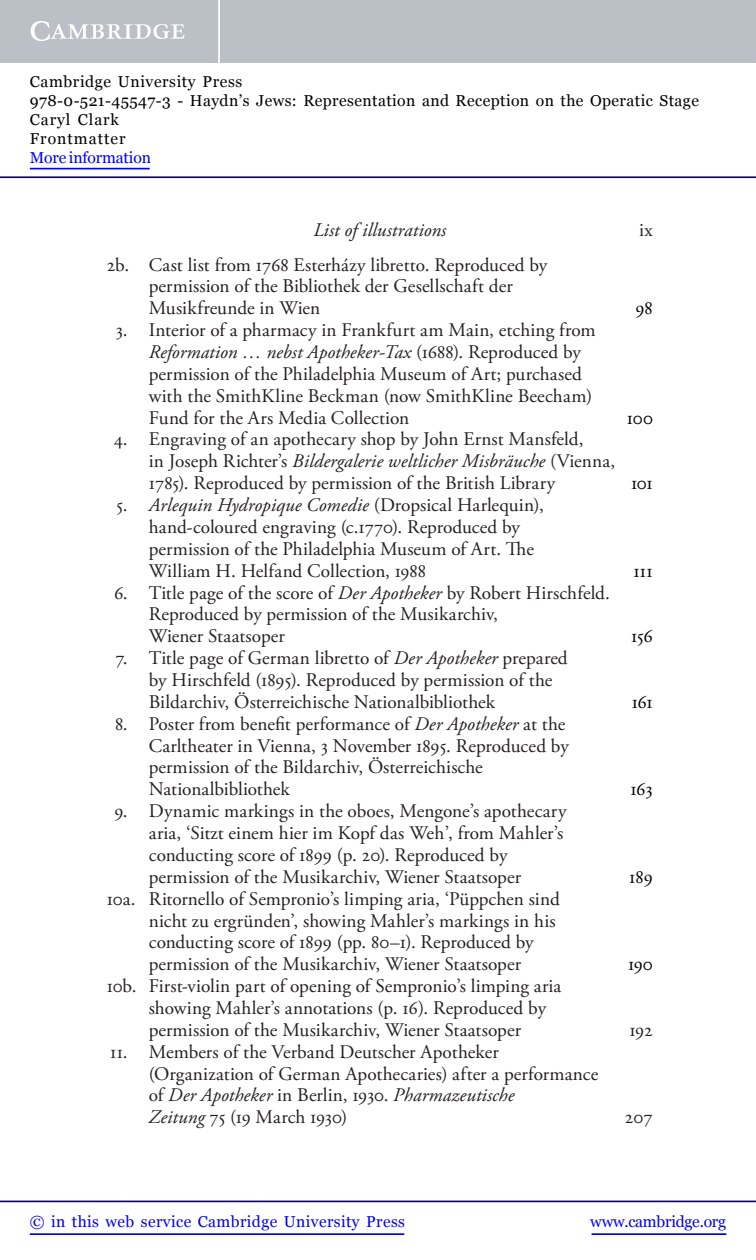
<style>
.page{position:relative;width:756px;height:1260px;background:#fff}
.page>*{position:absolute;margin:0;border:0;box-sizing:border-box;transform-origin:0 0}
.t1{font:19.25px/21.9px "Adobe Garamond Pro";color:#231f20}
.t2{font:19.25px "Adobe Garamond Pro";letter-spacing:-.015em;color:#000}
.t3{font:italic 19.25px "Adobe Garamond Pro";letter-spacing:.005em;color:#231f20}
.t4{font:15.75px/18.9px "Georgia";letter-spacing:.025em;color:#000}
.t5{font:15.75px "Georgia";letter-spacing:.025em;color:#0000f1}
.t6{font:15.75px "Georgia";letter-spacing:-.015em;color:#0000f1}
.t7{font:15.75px "Georgia";letter-spacing:-.01em;color:#0000f1}
.s1{font-style:italic}
</style>
<div class="page">
<div style="left:0;top:0;width:756px;height:63px;background:#bac0c6"></div>
<svg style="left:31px;top:21px;width:154px;height:20px"></svg>
<hr style="left:218px;top:0;width:2px;height:63px;background:#fff">
<hr style="left:0;top:176px;width:756px;height:2px;background:#150666">
<hr style="left:0;top:1201px;width:756px;height:1px;background:#150666">
<hr style="left:592px;top:1233px;width:134px;height:2px;background:#0000f1">
<hr style="left:30px;top:1233px;width:374px;height:2px;background:#0000f1">
<hr style="left:30px;top:168px;width:120px;height:1px;background:#0000f1">
<p class="t4" style="left:30px;top:72px;width:671px">Cambridge University Press<br>978-0-521-45547-3 - Haydn’s Jews: Representation and Reception on the Operatic Stage Caryl Clark<br>Frontmatter</p>
<p class="t7" style="left:30px;top:148px;width:123px">More information</p>
<p class="t3" style="left:313px;top:222px;width:134px">List of illustrations</p>
<p class="t1" style="left:639px;top:220px;width:15px">ix</p>
<p class="t1" style="left:149px;top:255px;width:400px;text-indent:-42px">2b. Cast list from 1768 Esterházy libretto. Reproduced by permission of the Bibliothek der Gesellschaft der<br>Musikfreunde in Wien</p>
<p class="t2" style="left:636px;top:300px;width:19px">98</p>
<p class="t1" style="left:149px;top:321px;width:448px;text-indent:-33px">3. Interior of a pharmacy in Frankfurt am Main, etching from <span class="s1">Reformation … nebst Apotheker-Tax</span> (1688). Reproduced by permission of the Philadelphia Museum of Art; purchased with the SmithKline Beckman (now SmithKline Beecham)<br>Fund for the Ars Media Collection</p>
<p class="t1" style="left:149px;top:430px;width:468px;text-indent:-35px">4. Engraving of an apothecary shop by John Ernst Mansfeld,<br>in Joseph Richter’s <span class="s1">Bildergalerie weltlicher Misbräuche</span> (Vienna,<br>1785). Reproduced by permission of the British Library</p>
<p class="t1" style="left:149px;top:495px;width:397px;text-indent:-33px">5. <span class="s1">Arlequin Hydropique Comedie</span> (Dropsical Harlequin), hand-coloured engraving (c.1770). Reproduced by permission of the Philadelphia Museum of Art. The William H. Helfand Collection, 1988</p>
<p class="t1" style="left:149px;top:583px;width:463px;text-indent:-35px">6. Title page of the score of <span class="s1">Der Apotheker</span> by Robert Hirschfeld.<br>Reproduced by permission of the Musikarchiv,<br>Wiener Staatsoper</p>
<p class="t1" style="left:149px;top:649px;width:421px;text-indent:-33px">7. Title page of German libretto of <span class="s1">Der Apotheker</span> prepared by Hirschfeld (1895). Reproduced by permission of the<br>Bildarchiv, Österreichische Nationalbibliothek</p>
<p class="t1" style="left:149px;top:714px;width:422px;text-indent:-34px">8. Poster from benefit performance of <span class="s1">Der Apotheker</span> at the Carltheater in Vienna, 3 November 1895. Reproduced by permission of the Bildarchiv, Österreichische Nationalbibliothek</p>
<p class="t1" style="left:149px;top:802px;width:419px;text-indent:-34px">9. Dynamic markings in the oboes, Mengone’s apothecary aria, ‘Sitzt einem hier im Kopf das Weh’, from Mahler’s conducting score of 1899 (p. 20). Reproduced by permission of the Musikarchiv, Wiener Staatsoper</p>
<p class="t1" style="left:149px;top:889px;width:413px;text-indent:-42px">10a. Ritornello of Sempronio’s limping aria, ‘Püppchen sind nicht zu ergründen’, showing Mahler’s markings in his conducting score of 1899 (pp. 80–1). Reproduced by permission of the Musikarchiv, Wiener Staatsoper</p>
<p class="t1" style="left:149px;top:977px;width:414px;text-indent:-42px">10b. First-violin part of opening of Sempronio’s limping aria showing Mahler’s annotations (p. 16). Reproduced by permission of the Musikarchiv, Wiener Staatsoper</p>
<p class="t1" style="left:149px;top:1042px;width:451px;text-indent:-39px">11. Members of the Verband Deutscher Apotheker (Organization of German Apothecaries) after a performance of <span class="s1">Der Apotheker</span> in Berlin, 1930. <span class="s1">Pharmazeutische<br>Zeitung</span> 75 (19 March 1930)</p>
<p class="t2" style="left:627px;top:410px;width:27px">100</p>
<p class="t2" style="left:631px;top:475px;width:23px">101</p>
<p class="t2" style="left:633px;top:563px;width:21px">111</p>
<p class="t2" style="left:631px;top:628px;width:23px">156</p>
<p class="t2" style="left:632px;top:694px;width:23px">161</p>
<p class="t2" style="left:630px;top:782px;width:24px">163</p>
<p class="t2" style="left:629px;top:869px;width:25px">189</p>
<p class="t2" style="left:628px;top:957px;width:26px">190</p>
<p class="t1" style="left:630px;top:1020px;width:25px">192</p>
<p class="t1" style="left:625px;top:1108px;width:29px">207</p>
<p class="t5" style="left:30px;top:1213px;width:377px">© in this web service Cambridge University Press</p>
<p class="t6" style="left:590px;top:1213px;width:137px">www.cambridge.org</p>
</div>
